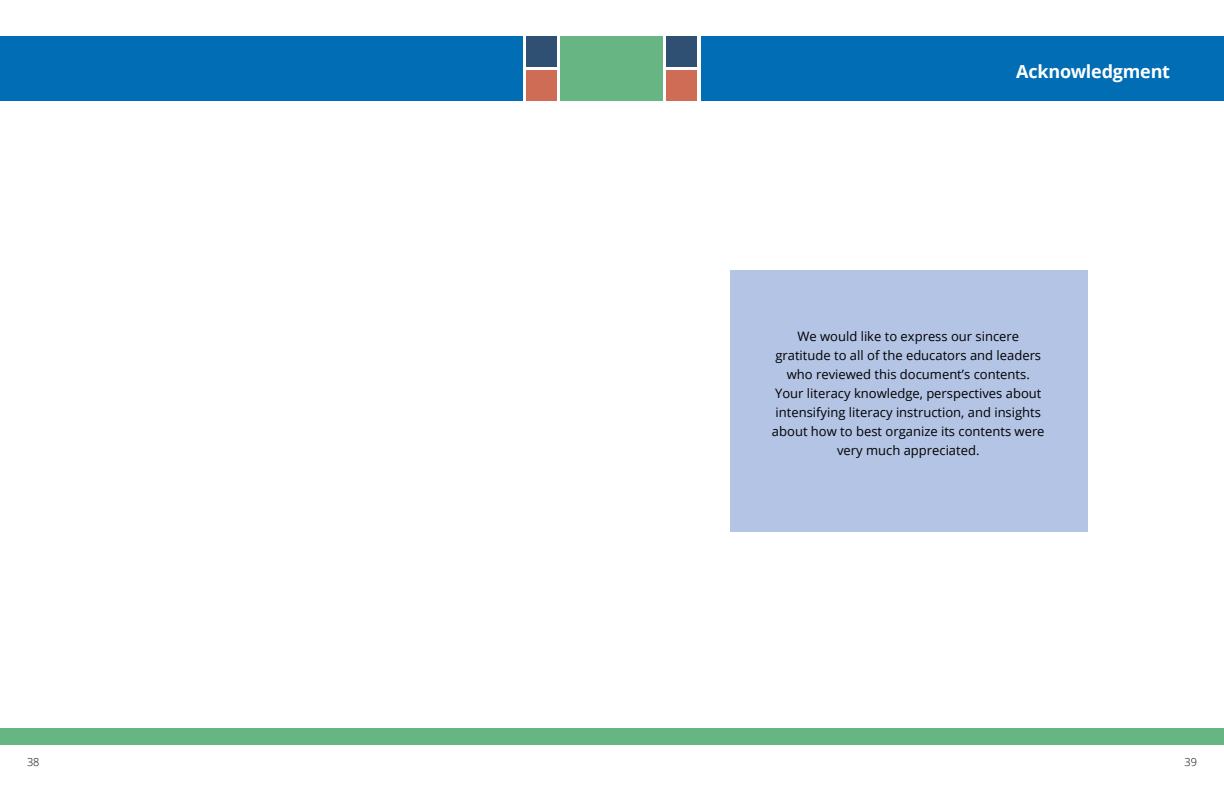
<style>
.page{position:relative;width:1224px;height:792px;background:#fff}
.page>*{position:absolute;margin:0;border:0;box-sizing:border-box;transform-origin:0 0}
.Header_2{font:700 18px "Open Sans";letter-spacing:-.015em;color:#fff}
.Body_Text{font:13px/19px "Open Sans";color:#000;text-align:center}
.t1{font:300 11px "Open Sans";color:#000}
</style>
<div class="page">
<div style="left:0;top:728px;width:1224px;height:17px;background:#67b583"></div>
<div style="left:0;top:36px;width:523px;height:65px;background:#006db5"></div>
<div style="left:561px;top:36px;width:102px;height:65px;background:#67b583"></div>
<div style="left:527px;top:36px;width:30px;height:30px;background:#2f5072"></div>
<div style="left:527px;top:71px;width:30px;height:30px;background:#ce6c55"></div>
<div style="left:701px;top:36px;width:523px;height:65px;background:#006db5"></div>
<div style="left:667px;top:71px;width:30px;height:30px;background:#ce6c55"></div>
<div style="left:667px;top:36px;width:30px;height:30px;background:#2f5072"></div>
<div style="left:731px;top:270px;width:357px;height:262px;background:#b4c4e4"></div>
<h2 class="Header_2" style="left:1016px;top:59px;width:155px">Acknowledgment</h2>
<p class="Body_Text" style="left:772px;top:327px;width:274px">We would like to express our sincere gratitude to all of the educators and leaders who reviewed this document’s contents.<br>Your literacy knowledge, perspectives about intensifying literacy instruction, and insights about how to best organize its contents were very much appreciated.</p>
<p class="t1" style="left:27px;top:755px;width:14px">38</p>
<p class="t1" style="left:1185px;top:755px;width:14px">39</p>
</div>
